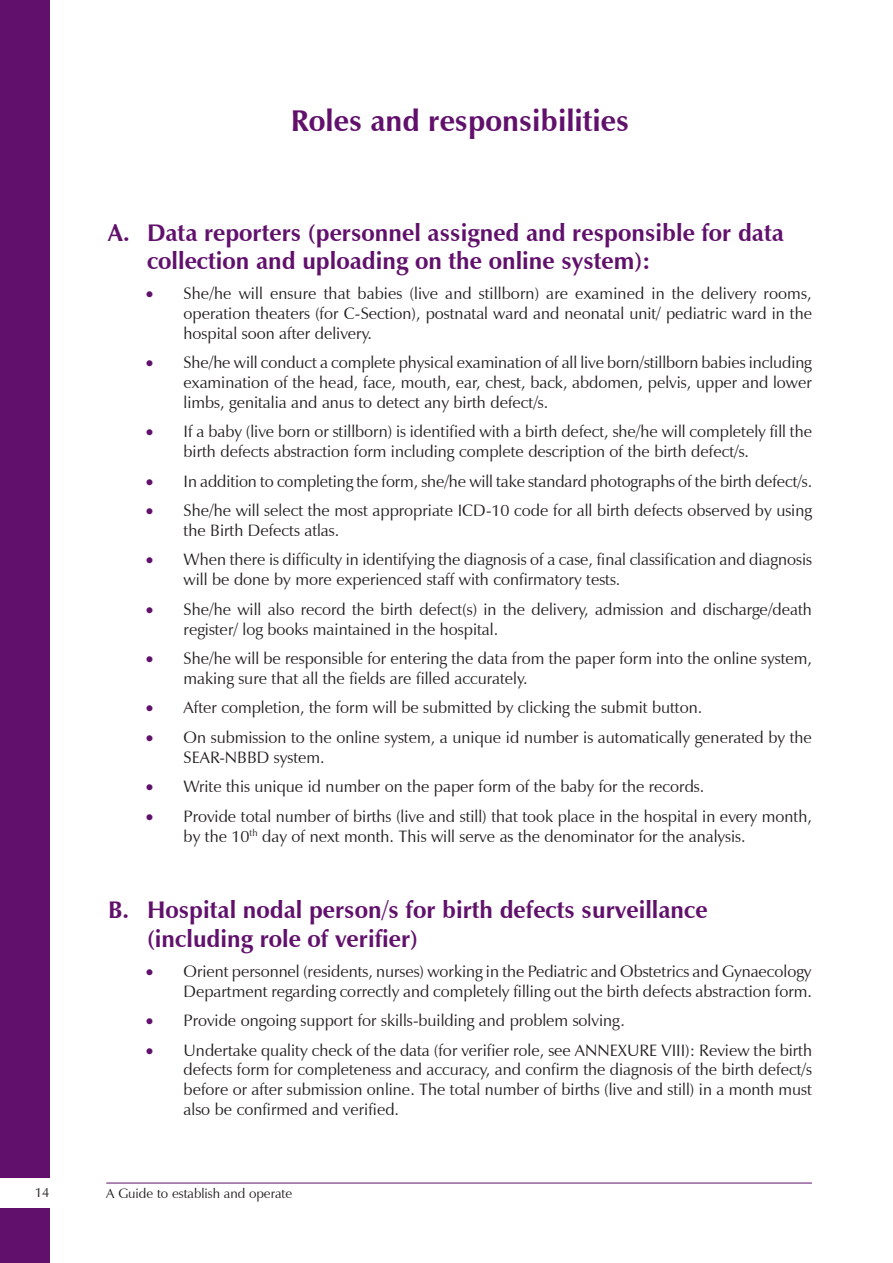
<style>
.page{position:relative;width:893px;height:1263px;background:#fff}
.page>*{position:absolute;margin:0;border:0;box-sizing:border-box;transform-origin:0 0}
.t1{font:700 30px "Zapf Humanist 601 BT";color:#61116c}
.t2{font:700 24px/28.8px "Zapf Humanist 601 BT";color:#61116c}
.t3{font:16.5px/19.8px "Zapf Humanist 601 BT";color:#231f20}
.t4{font:13.5px "Zapf Humanist 601 BT";color:#231f20}
.s1{color:#61116c}
</style>
<div class="page">
<hr style="left:106px;top:1183px;width:706px;height:1px;background:#61116c">
<div style="left:0;top:0;width:50px;height:1263px;background:#61116c"></div>
<div style="left:0;top:1178px;width:52px;height:29px;background:#fff"></div>
<h1 class="t1" style="left:291px;top:102px;width:340px">Roles and responsibilities</h1>
<h2 class="t2" style="left:147px;top:218px;width:638px;text-indent:-39px">A. Data reporters (personnel assigned and responsible for data collection and uploading on the online system):</h2>
<p class="t3" style="left:184px;top:283px;width:630px;text-align:justify;text-indent:-38px"><span class="s1">•</span> She/he will ensure that babies (live and stillborn) are examined in the delivery rooms, operation theaters (for C-Section), postnatal ward and neonatal unit/ pediatric ward in the hospital soon after delivery.</p>
<p class="t3" style="left:184px;top:352px;width:630px;text-align:justify;text-indent:-38px"><span class="s1">•</span> She/he will conduct a complete physical examination of all live born/stillborn babies including examination of the head, face, mouth, ear, chest, back, abdomen, pelvis, upper and lower limbs, genitalia and anus to detect any birth defect/s.</p>
<p class="t3" style="left:184px;top:422px;width:630px;text-indent:-38px"><span class="s1">•</span> If a baby (live born or stillborn) is identified with a birth defect, she/he will completely fill the birth defects abstraction form including complete description of the birth defect/s.</p>
<p class="t3" style="left:146px;top:471px;width:668px"><span class="s1">•</span> In addition to completing the form, she/he will take standard photographs of the birth defect/s.</p>
<p class="t3" style="left:184px;top:500px;width:630px;text-indent:-38px"><span class="s1">•</span> She/he will select the most appropriate ICD-10 code for all birth defects observed by using the Birth Defects atlas.</p>
<p class="t3" style="left:184px;top:550px;width:630px;text-indent:-38px"><span class="s1">•</span> When there is difficulty in identifying the diagnosis of a case, final classification and diagnosis will be done by more experienced staff with confirmatory tests.</p>
<p class="t3" style="left:184px;top:599px;width:630px;text-indent:-38px"><span class="s1">•</span> She/he will also record the birth defect(s) in the delivery, admission and discharge/death register/ log books maintained in the hospital.</p>
<p class="t3" style="left:184px;top:648px;width:630px;text-indent:-38px"><span class="s1">•</span> She/he will be responsible for entering the data from the paper form into the online system, making sure that all the fields are filled accurately.</p>
<p class="t3" style="left:146px;top:698px;width:558px"><span class="s1">•</span> After completion, the form will be submitted by clicking the submit button.</p>
<p class="t3" style="left:184px;top:727px;width:630px;text-indent:-38px"><span class="s1">•</span> On submission to the online system, a unique id number is automatically generated by the<br>SEAR-NBBD system.</p>
<p class="t3" style="left:146px;top:777px;width:560px"><span class="s1">•</span> Write this unique id number on the paper form of the baby for the records.</p>
<p class="t3" style="left:184px;top:806px;width:630px;text-indent:-38px"><span class="s1">•</span> Provide total number of births (live and still) that took place in the hospital in every month, by the 10<sup>th</sup> day of next month. This will serve as the denominator for the analysis.</p>
<h2 class="t2" style="left:147px;top:896px;width:562px;text-indent:-39px">B. Hospital nodal person/s for birth defects surveillance (including role of verifier)</h2>
<p class="t3" style="left:146px;top:961px;width:668px;text-align:right"><span class="s1">•</span> Orient personnel (residents, nurses) working in the Pediatric and Obstetrics and Gynaecology<br>Department regarding correctly and completely filling out the birth defects abstraction form.</p>
<p class="t3" style="left:146px;top:1010px;width:481px"><span class="s1">•</span> Provide ongoing support for skills-building and problem solving.</p>
<p class="t3" style="left:184px;top:1040px;width:630px;text-align:justify;text-indent:-38px"><span class="s1">•</span> Undertake quality check of the data (for verifier role, see ANNEXURE VIII): Review the birth defects form for completeness and accuracy, and confirm the diagnosis of the birth defect/s before or after submission online. The total number of births (live and still) in a month must also be confirmed and verified.</p>
<p class="t4" style="left:35px;top:1183px;width:16px">14</p>
<p class="t4" style="left:106px;top:1184px;width:188px">A Guide to establish and operate</p>
</div>
